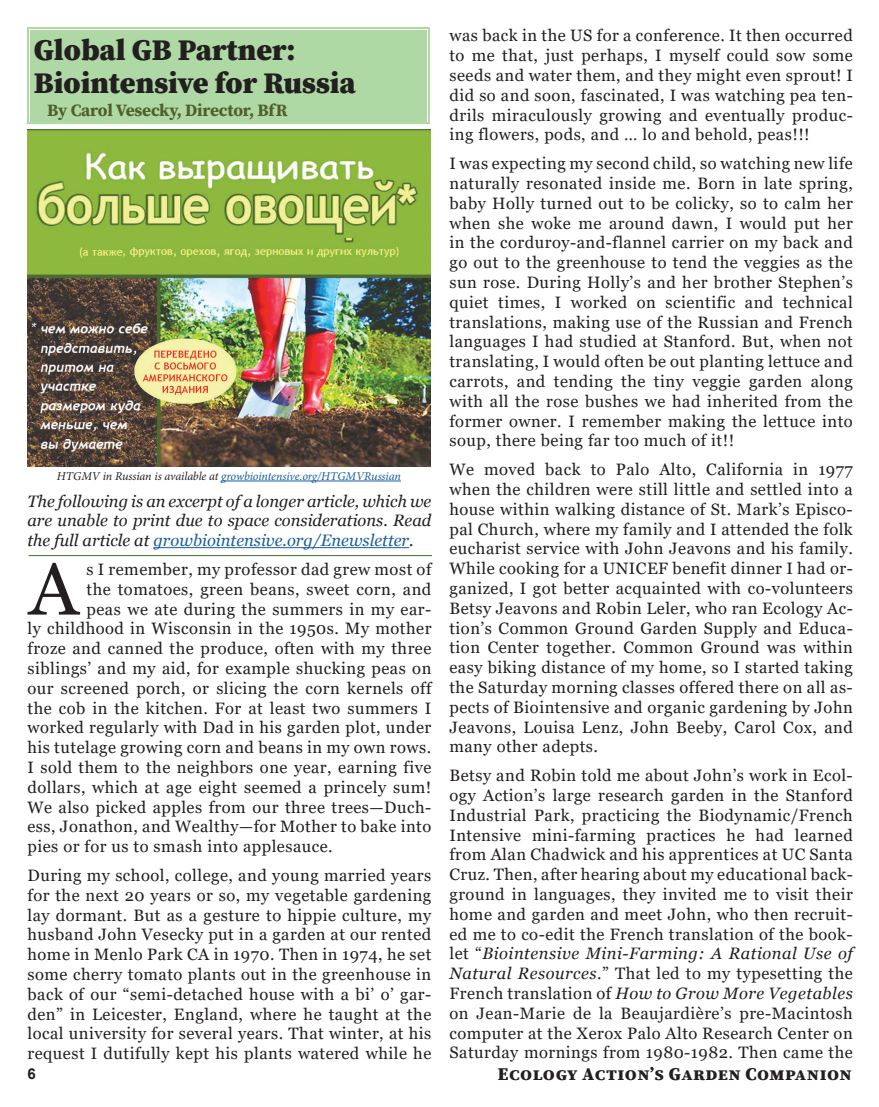
<style>
.page{position:relative;width:879px;height:1107px;background:#fff}
.page>*{position:absolute;margin:0;border:0;box-sizing:border-box;transform-origin:0 0}
.t1{font:73.65px "Georgia";color:#231f20}
.t2{font:900 30px/33px "Source Serif Pro";color:#231f20}
.t3{font:900 18px "Source Serif Pro";letter-spacing:.025em;color:#231f20}
.t4{font:700 17.25px "Source Serif Pro";letter-spacing:-.01em;color:#505f29}
.t5{font:16.5px/19.8px "Georgia";letter-spacing:.03em;color:#231f20;text-align:justify}
.t6{font:italic 16.5px/19.8px "Georgia";color:#231f20;text-align:justify}
.t7{font:700 15px "Arial";color:#231f20}
.t8{font:italic 12px "Minion Pro";letter-spacing:-.005em;color:#175d9e}
.s1{font-style:italic}
.s2{color:#231f20}
.s3{color:#175d9e}
</style>
<div class="page">
<hr style="left:153px;top:547px;width:256px;height:1px;background:#175d9e">
<div style="left:27px;top:27px;width:403px;height:97px;background:#aed8a4"></div>
<div style="left:31px;top:31px;width:394px;height:89px;border:2px solid #b0d7a4"></div>
<hr style="left:221px;top:481px;width:179px;height:1px;background:#175d9e">
<hr style="left:28px;top:555px;width:404px;height:1px;background:#4e803a">
<img style="left:27px;top:130px;width:403px;height:337px">
<h2 class="t2" style="left:34px;top:33px;width:323px">Global GB Partner:<br>Biointensive for Russia</h2>
<p class="t5" style="left:449px;top:26px;width:404px">was back in the US for a conference. It then occurred to me that, just perhaps, I myself could sow some seeds and water them, and they might even sprout! I did so and soon, fascinated, I was watching pea ten&shy;drils miraculously growing and eventually produc&shy;ing flowers, pods, and … lo and behold, peas!!!</p>
<p class="t5" style="left:449px;top:154px;width:405px">I was expecting my second child, so watching new life naturally resonated inside me. Born in late spring, baby Holly turned out to be colicky, so to calm her when she woke me around dawn, I would put her in the corduroy-and-flannel carrier on my back and go out to the greenhouse to tend the veggies as the sun rose. During Holly’s and her brother Stephen’s quiet times, I worked on scientific and technical translations, making use of the Russian and French languages I had studied at Stanford. But, when not translating, I would often be out planting lettuce and carrots, and tending the tiny veggie garden along with all the rose bushes we had inherited from the former owner. I remember making the lettuce into soup, there being far too much of it!!</p>
<p class="t5" style="left:449px;top:460px;width:405px">We moved back to Palo Alto, California in 1977 when the children were still little and settled into a house within walking distance of St. Mark’s Episco&shy;pal Church, where my family and I attended the folk eucharist service with John Jeavons and his family.<br>While cooking for a UNICEF benefit dinner I had or&shy;ganized, I got better acquainted with co-volunteers Betsy Jeavons and Robin Leler, who ran Ecology Ac&shy;tion’s Common Ground Garden Supply and Educa&shy;tion Center together. Common Ground was within easy biking distance of my home, so I started taking the Saturday morning classes offered there on all as&shy;pects of Biointensive and organic gardening by John Jeavons, Louisa Lenz, John Beeby, Carol Cox, and many other adepts.</p>
<p class="t5" style="left:449px;top:766px;width:405px">Betsy and Robin told me about John’s work in Ecol&shy;ogy Action’s large research garden in the Stanford Industrial Park, practicing the Biodynamic/French Intensive mini-farming practices he had learned from Alan Chadwick and his apprentices at UC Santa Cruz. Then, after hearing about my educational back&shy;ground in languages, they invited me to visit their home and garden and meet John, who then recruit&shy;ed me to co-edit the French translation of the book&shy;let “<span class="s1">Biointensive Mini-Farming: A Rational Use of Natural Resources</span>.” That led to my typesetting the French translation of <span class="s1">How to Grow More Vegetables </span>on Jean-Marie de la Beaujardière’s pre-Macintosh computer at the Xerox Palo Alto Research Center on Saturday mornings from 1980-1982. Then came the</p>
<p class="t4" style="left:47px;top:98px;width:242px">By Carol Vesecky, Director, BfR</p>
<p class="t8" style="left:57px;top:468px;width:345px"><span class="s2">HTGMV in Russian is available at</span> growbiointensive.org/HTGMVRussian</p>
<p class="t6" style="left:27px;top:491px;width:405px">The following is an excerpt of a longer article, which we are unable to print due to space considerations. Read the full article at <span class="s3">growbiointensive.org/Enewsletter</span>.</p>
<h1 class="t1" style="left:29px;top:545px;width:51px">A</h1>
<p class="t5" style="left:86px;top:560px;width:346px">s I remember, my professor dad grew most of</p>
<p class="t5" style="left:86px;top:580px;width:346px">the tomatoes, green beans, sweet corn, and</p>
<p class="t5" style="left:86px;top:599px;width:346px">peas we ate during the summers in my ear-</p>
<p class="t5" style="left:27px;top:619px;width:405px">ly childhood in Wisconsin in the 1950s. My mother</p>
<p class="t5" style="left:27px;top:639px;width:405px">froze and canned the produce, often with my three</p>
<p class="t5" style="left:27px;top:659px;width:405px">siblings’ and my aid, for example shucking peas on</p>
<p class="t5" style="left:27px;top:679px;width:405px">our screened porch, or slicing the corn kernels off</p>
<p class="t5" style="left:27px;top:698px;width:405px">the cob in the kitchen. For at least two summers I</p>
<p class="t5" style="left:27px;top:718px;width:405px">worked regularly with Dad in his garden plot, under</p>
<p class="t5" style="left:27px;top:738px;width:405px">his tutelage growing corn and beans in my own rows.</p>
<p class="t5" style="left:27px;top:758px;width:405px">I sold them to the neighbors one year, earning five</p>
<p class="t5" style="left:27px;top:778px;width:405px">dollars, which at age eight seemed a princely sum!</p>
<p class="t5" style="left:27px;top:797px;width:405px">We also picked apples from our three trees—Duch-</p>
<p class="t5" style="left:27px;top:817px;width:405px">ess, Jonathon, and Wealthy—for Mother to bake into</p>
<p class="t5" style="left:27px;top:837px;width:306px">pies or for us to smash into applesauce.</p>
<p class="t5" style="left:27px;top:866px;width:405px">During my school, college, and young married years for the next 20 years or so, my vegetable gardening lay dormant. But as a gesture to hippie culture, my husband John Vesecky put in a garden at our rented home in Menlo Park CA in 1970. Then in 1974, he set some cherry tomato plants out in the greenhouse in back of our “semi-detached house with a bi’ o’ gar&shy;den” in Leicester, England, where he taught at the local university for several years. That winter, at his request I dutifully kept his plants watered while he</p>
<p class="t7" style="left:27px;top:1063px;width:10px">6</p>
<p class="t3" style="left:497px;top:1061px;width:355px">Ecology Action’s Garden Companion</p>
</div>
